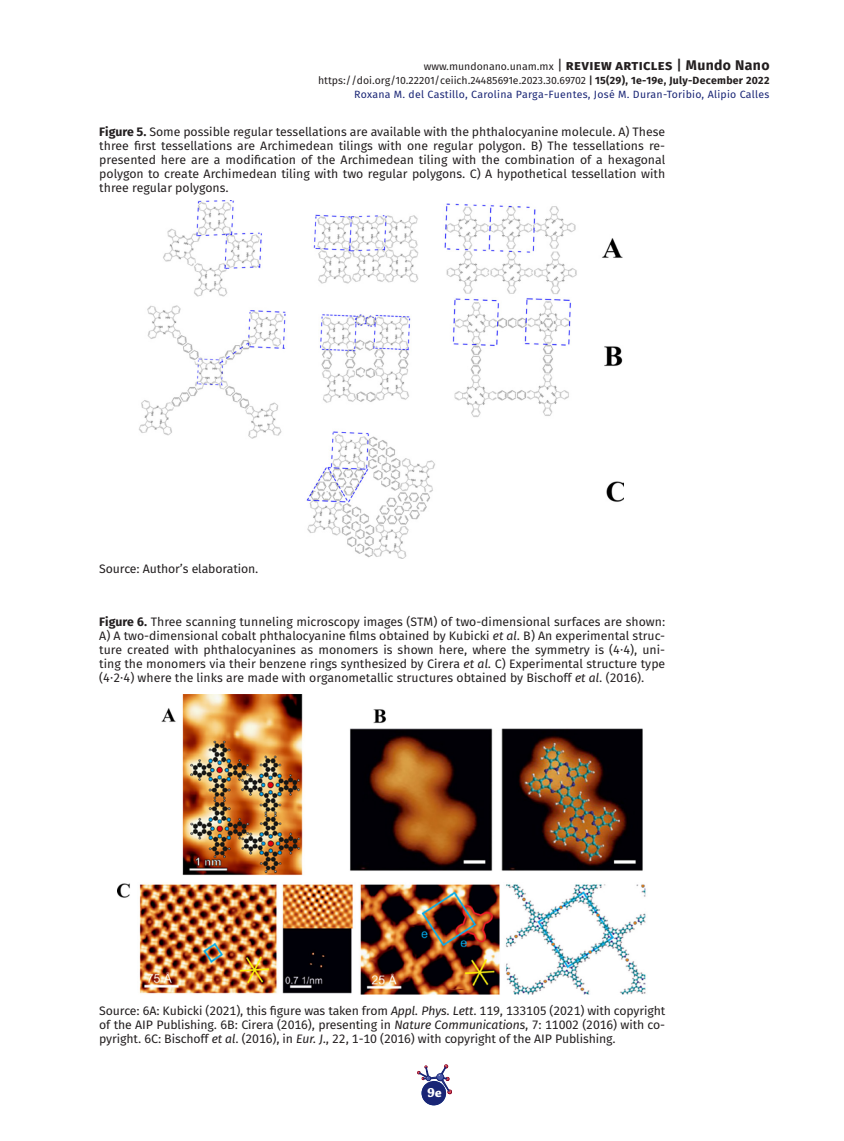
<style>
.page{position:relative;width:844px;height:1141px;background:#fff}
.page>*{position:absolute;margin:0;border:0;box-sizing:border-box;transform-origin:0 0}
.t1{font:700 14px "Fira Sans OT";letter-spacing:.025em;color:#231f20}
.t2{font:700 14px "Chaparral Pro";color:#fff}
.Pie_Figura{font:12.25px/14px "Fira Sans OT";letter-spacing:-.005em;color:#231f20;text-align:justify}
.t3{font:10.5px/14px "Fira Sans OT";letter-spacing:.02em;color:#192575;text-align:right}
.s1{font-weight:400;font-size:10.5px}
.s2{font-weight:400}
.s3{font-family:"Fira Sans OT Medium";font-weight:400}
.s4{color:#231f20}
.s5{font-family:"Fira Sans OT Medium";color:#231f20}
.s6{font-weight:700;color:#231f20}
.s7{font-weight:700}
.s8{font-style:italic}
</style>
<div class="page">
<svg style="left:417px;top:1065px;width:34px;height:40px"></svg>
<div style="left:421px;top:1081px;width:25px;height:24px;background:#192575;border-radius:50%"></div>
<img style="left:139px;top:200px;width:484px;height:358px">
<img style="left:117px;top:694px;width:529px;height:301px">
<p class="t1" style="left:423px;top:55px;width:347px"><span class="s1">www.mundonano.unam.mx</span> <span class="s2">|</span> review articles <span class="s3">|</span> Mundo Nano</p>
<p class="t3" style="left:318px;top:74px;width:453px"><span class="s4">https://doi.org/10.22201/ceiich.24485691e.2023.30.69702</span> <span class="s5">|</span> <span class="s6">15(29), 1e-19e, July-December 2022<br></span>Roxana M. del Castillo, Carolina Parga-Fuentes, José M. Duran-Toribio, Alipio Calles</p>
<p class="Pie_Figura" style="left:99px;top:125px;width:567px"><span class="s7">Figure 5.</span> Some possible regular tessellations are available with the phthalocyanine molecule. A) These three first tessellations are Archimedean tilings with one regular polygon. B) The tessellations re&shy;presented here are a modification of the Archimedean tiling with the combination of a hexagonal polygon to create Archimedean tiling with two regular polygons. C) A hypothetical tessellation with three regular polygons.</p>
<p class="Pie_Figura" style="left:99px;top:563px;width:161px">Source: Author’s elaboration.</p>
<p class="Pie_Figura" style="left:99px;top:615px;width:567px"><span class="s7">Figure 6.</span> Three scanning tunneling microscopy images (STM) of two-dimensional surfaces are shown:<br>A) A two-dimensional cobalt phthalocyanine films obtained by Kubicki <span class="s8">et al</span>. B) An experimental struc&shy;ture created with phthalocyanines as monomers is shown here, where the symmetry is (4·4), uni&shy;ting the monomers via their benzene rings synthesized by Cirera <span class="s8">et al</span>. C) Experimental structure type (4·2·4) where the links are made with organometallic structures obtained by Bischoff <span class="s8">et al</span>. (2016).</p>
<p class="Pie_Figura" style="left:99px;top:1005px;width:567px">Source: 6A: Kubicki (2021), this figure was taken from <span class="s8">Appl. Phys. Lett</span>. 119, 133105 (2021) with copyright of the AIP Publishing. 6B: Cirera (2016), presenting in <span class="s8">Nature Communications</span>, 7: 11002 (2016) with co&shy;pyright. 6C: Bischoff <span class="s8">et al</span>. (2016), in <span class="s8">Eur. J</span>., 22, 1-10 (2016) with copyright of the AIP Publishing.</p>
<p class="t2" style="left:427px;top:1085px;width:16px">9e</p>
</div>
